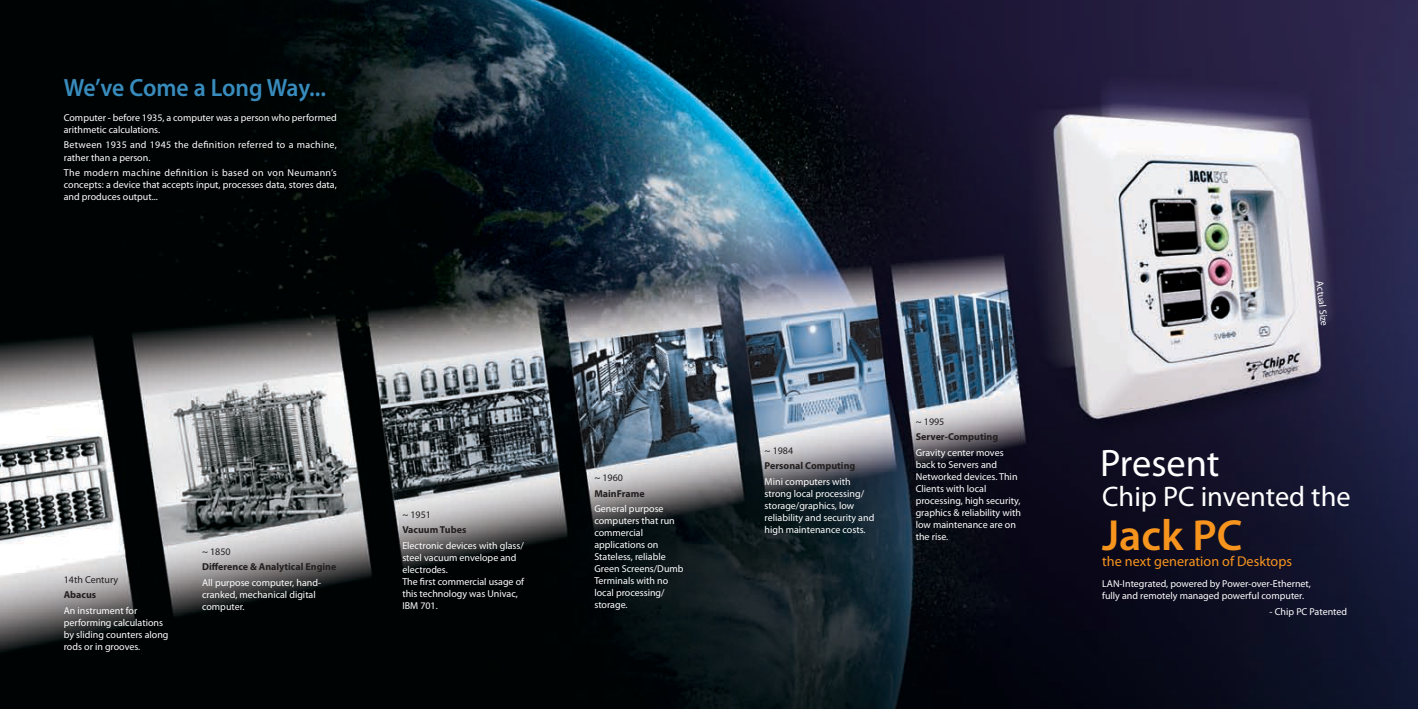
<style>
.page{position:relative;width:1418px;height:709px;background:#fff}
.page>*{position:absolute;margin:0;border:0;box-sizing:border-box;transform-origin:0 0}
.t1{font:600 43.75px "Myriad Pro";color:#f7941d}
.t2{font:38.38px "Myriad Pro";color:#fff}
.t3{font:28.38px "Myriad Pro";color:#fff}
.t4{font:600 25px "Myriad Pro";letter-spacing:-.01em;color:#388cbd;scale:.95 1}
.t5{font:14.12px "Myriad Pro";color:#f7941d}
.t6{font:10px/12px "Myriad Pro";color:#fff}
.t7{font:700 10px "Myriad Pro";color:#231f20}
.t8{font:10px/12px "Myriad Pro";letter-spacing:.03em;color:#fff}
.t9{font:10px "Myriad Pro";color:#231f20}
</style>
<div class="page">
<img style="left:0;top:0;width:1417px;height:709px">
<h3 class="t4" style="left:64px;top:74px;width:277px">We’ve Come a Long Way...</h3>
<p class="t6" style="left:64px;top:111px;width:274px">Computer - before 1935, a computer was a person who performed arithmetic calculations.</p>
<p class="t8" style="left:64px;top:139px;width:274px">Between 1935 and 1945 the definition referred to a machine, rather than a person.</p>
<p class="t6" style="left:64px;top:166px;width:275px;text-align:justify">The modern machine definition is based on von Neumann’s concepts: a device that accepts input, processes data, stores data, and produces output...</p>
<p class="t9" style="left:64px;top:573px;width:56px">14th Century</p>
<p class="t7" style="left:64px;top:588px;width:34px">Abacus</p>
<p class="t6" style="left:64px;top:604px;width:106px">An instrument for performing calculations by sliding counters along rods or in grooves.</p>
<p class="t9" style="left:202px;top:545px;width:30px">~ 1850</p>
<p class="t7" style="left:202px;top:560px;width:136px">Difference &amp; Analytical Engine</p>
<p class="t6" style="left:202px;top:576px;width:120px">All purpose computer, hand&shy;cranked, mechanical digital computer.</p>
<p class="t9" style="left:402px;top:508px;width:30px">~ 1951</p>
<p class="t7" style="left:402px;top:523px;width:66px">Vacuum Tubes</p>
<p class="t6" style="left:402px;top:539px;width:123px">Electronic devices with glass/ steel vacuum envelope and electrodes.<br>The first commercial usage of this technology was Univac,<br>IBM 701.</p>
<p class="t9" style="left:594px;top:471px;width:30px">~ 1960</p>
<p class="t7" style="left:594px;top:486px;width:52px">MainFrame</p>
<p class="t6" style="left:594px;top:502px;width:91px">General purpose computers that run commercial applications on<br>Stateless, reliable<br>Green Screens/Dumb<br>Terminals with no local processing/ storage.</p>
<p class="t9" style="left:764px;top:444px;width:30px">~ 1984</p>
<p class="t7" style="left:764px;top:459px;width:92px">Personal Computing</p>
<p class="t6" style="left:764px;top:475px;width:111px">Mini computers with strong local processing/ storage/graphics, low reliability and security and high maintenance costs.</p>
<p class="t9" style="left:915px;top:415px;width:30px">~ 1995</p>
<p class="t7" style="left:915px;top:430px;width:84px">Server-Computing</p>
<p class="t6" style="left:915px;top:446px;width:107px">Gravity center moves back to Servers and<br>Networked devices. Thin<br>Clients with local processing, high security, graphics &amp; reliability with low maintenance are on the rise.</p>
<p class="t6" style="left:1325px;top:280px;width:47px;rotate:84deg">Actual Size</p>
<h2 class="t2" style="left:1100px;top:440px;width:121px">Present</h2>
<h3 class="t3" style="left:1102px;top:479px;width:250px">Chip PC invented the</h3>
<h1 class="t1" style="left:1102px;top:511px;width:142px">Jack PC</h1>
<h3 class="t5" style="left:1102px;top:552px;width:191px">the next generation of Desktops</h3>
<p class="t6" style="left:1102px;top:577px;width:210px">LAN-Integrated, powered by Power-over-Ethernet, fully and remotely managed powerful computer.</p>
<p class="t6" style="left:1269px;top:605px;width:79px">- Chip PC Patented</p>
</div>
